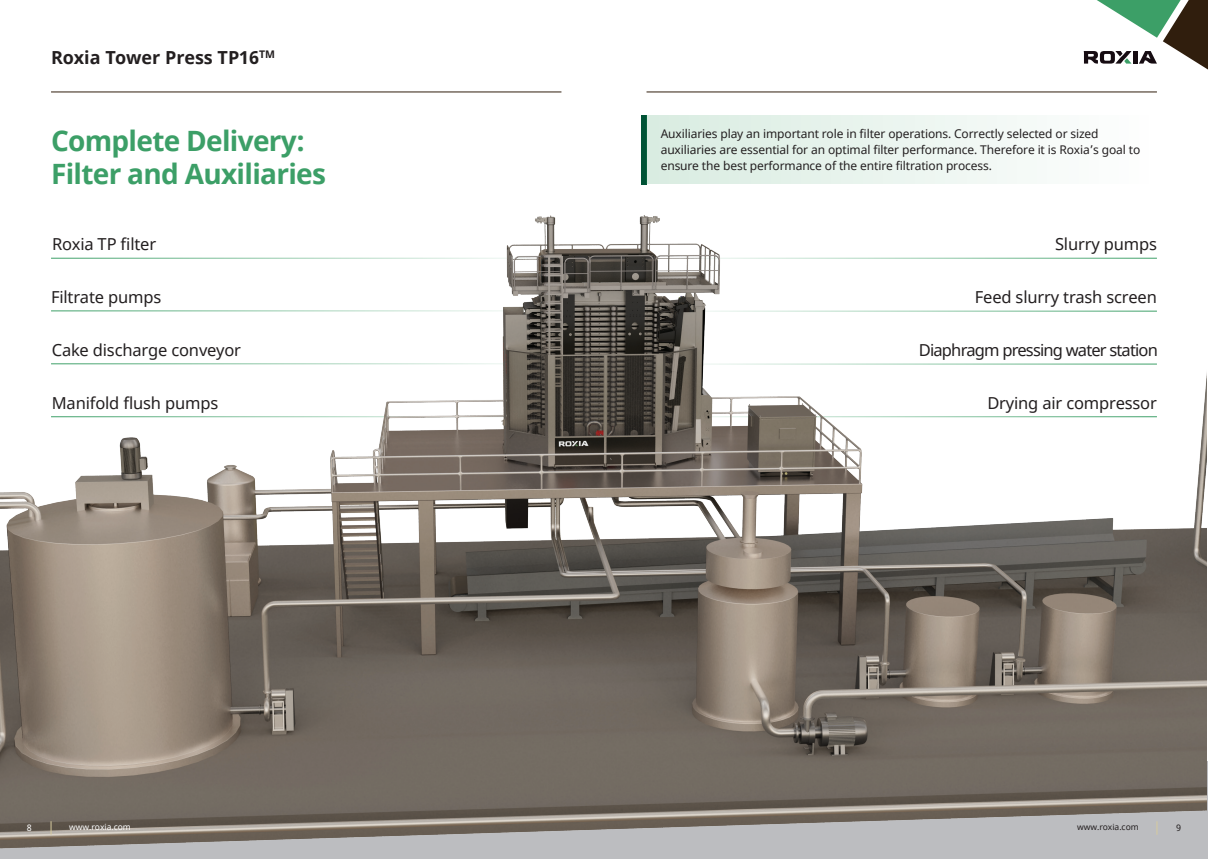
<style>
.page{position:relative;width:1208px;height:859px;background:#fff}
.page>*{position:absolute;margin:0;border:0;box-sizing:border-box;transform-origin:0 0}
.t1{font:700 28px/33.6px "Noto Sans";letter-spacing:-.025em;color:#3c9f67}
.t2{font:700 18px "Noto Sans";color:#231f20}
.t3{font:16.5px "Noto Sans";letter-spacing:-.01em;color:#231f20}
.t4{font:16.5px "Noto Sans";letter-spacing:-.05em;color:#231f20}
.t5{font:12px/16px "Noto Sans";letter-spacing:-.01em;color:#231f20}
.t6{font:9px "Noto Sans";color:#fff}
.t7{font:9px "Noto Sans";color:#231f20}
.t8{font:8.5px "Noto Sans";color:#fff}
.t9{font:8.5px "Noto Sans";color:#231f20}
</style>
<div class="page">
<svg style="left:1083px;top:0;width:125px;height:70px"></svg>
<hr style="left:51px;top:91px;width:510px;height:1px;background:#301e0d">
<hr style="left:646px;top:91px;width:511px;height:1px;background:#301e0d">
<div style="left:0;top:761px;width:1208px;height:98px;background:#bcbdc0"></div>
<img style="left:0;top:215px;width:1206px;height:634px">
<div style="left:641px;top:115px;width:5px;height:69px;background:#005235"></div>
<div style="left:646px;top:115px;width:511px;height:69px;background:linear-gradient(to right,#d9ece1,#fff)"></div>
<svg style="left:51px;top:821px;width:1px;height:14px"></svg>
<svg style="left:1156px;top:821px;width:1px;height:14px"></svg>
<h2 class="t2" style="left:51px;top:44px;width:226px">Roxia Tower Press TP16<sup>TM</sup></h2>
<h1 class="t1" style="left:51px;top:124px;width:276px">Complete Delivery:<br>Filter and Auxiliaries</h1>
<h3 class="t3" style="left:52px;top:233px;width:106px">Roxia TP filter</h3>
<h3 class="t3" style="left:51px;top:286px;width:112px">Filtrate pumps</h3>
<h3 class="t3" style="left:52px;top:339px;width:191px">Cake discharge conveyor</h3>
<h3 class="t3" style="left:52px;top:392px;width:168px">Manifold flush pumps</h3>
<p class="t5" style="left:660px;top:126px;width:481px">Auxiliaries play an important role in filter operations. Correctly selected or sized auxiliaries are essential for an optimal filter performance. Therefore it is Roxia’s goal to ensure the best performance of the entire filtration process.</p>
<h3 class="t3" style="left:1055px;top:233px;width:103px">Slurry pumps</h3>
<h3 class="t3" style="left:974px;top:286px;width:184px">Feed slurry trash screen</h3>
<h3 class="t4" style="left:919px;top:339px;width:241px">Diaphragm pressing water station</h3>
<h3 class="t3" style="left:987px;top:392px;width:171px">Drying air compressor</h3>
<p class="t6" style="left:27px;top:821px;width:6px">8</p>
<p class="t8" style="left:69px;top:821px;width:63px">www.roxia.com</p>
<p class="t9" style="left:1077px;top:821px;width:63px">www.roxia.com</p>
<p class="t7" style="left:1176px;top:821px;width:6px">9</p>
</div>
